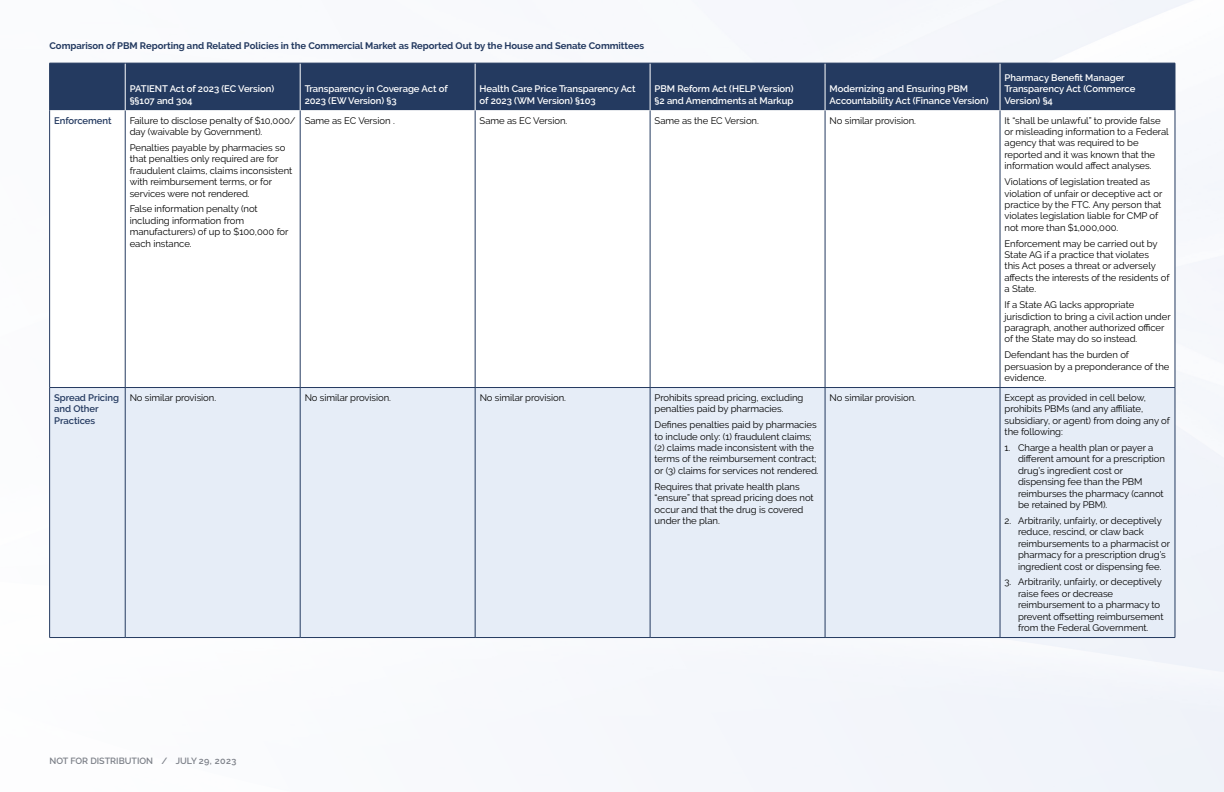
<style>
.page{position:relative;width:1224px;height:792px;background:#fff}
.page>*{position:absolute;margin:0;border:0;box-sizing:border-box;transform-origin:0 0}
.t1{font:9.5px/11.4px "Raleway";letter-spacing:-.005em;color:#000}
.t2{font:600 9.5px/11.4px "Raleway";letter-spacing:-.005em;color:#fff}
.t3{font:700 9.5px "Raleway";letter-spacing:-.005em;color:#243a60}
.t4{font:600 9.5px/11.4px "Raleway";letter-spacing:-.005em;color:#243a60}
.t5{font:600 9px "Raleway";color:#7c8088}
</style>
<div class="page">
<img style="left:49px;top:0;width:1175px;height:792px">
<div style="left:50px;top:64px;width:1125px;height:46px;background:#243a60"></div>
<svg style="left:50px;top:110px;width:1125px;height:277px"></svg>
<div style="left:50px;top:388px;width:1125px;height:249px;background:#e6edf7"></div>
<hr style="left:49px;top:110px;width:1px;height:277px;background:#243a60">
<hr style="left:125px;top:110px;width:1px;height:277px;background:#243a60">
<hr style="left:300px;top:110px;width:1px;height:277px;background:#243a60">
<hr style="left:475px;top:110px;width:1px;height:277px;background:#243a60">
<hr style="left:650px;top:110px;width:1px;height:277px;background:#243a60">
<hr style="left:825px;top:110px;width:1px;height:277px;background:#243a60">
<hr style="left:1000px;top:110px;width:1px;height:277px;background:#243a60">
<hr style="left:1175px;top:110px;width:1px;height:277px;background:#243a60">
<hr style="left:50px;top:387px;width:75px;height:1px;background:#243a60">
<hr style="left:49px;top:388px;width:1px;height:249px;background:#243a60">
<hr style="left:125px;top:387px;width:175px;height:1px;background:#243a60">
<hr style="left:125px;top:388px;width:1px;height:249px;background:#243a60">
<hr style="left:300px;top:387px;width:175px;height:1px;background:#243a60">
<hr style="left:300px;top:388px;width:1px;height:249px;background:#243a60">
<hr style="left:475px;top:387px;width:175px;height:1px;background:#243a60">
<hr style="left:475px;top:388px;width:1px;height:249px;background:#243a60">
<hr style="left:650px;top:387px;width:175px;height:1px;background:#243a60">
<hr style="left:650px;top:388px;width:1px;height:249px;background:#243a60">
<hr style="left:825px;top:387px;width:175px;height:1px;background:#243a60">
<hr style="left:825px;top:388px;width:1px;height:249px;background:#243a60">
<hr style="left:1000px;top:387px;width:175px;height:1px;background:#243a60">
<hr style="left:1000px;top:388px;width:1px;height:249px;background:#243a60">
<hr style="left:1175px;top:388px;width:1px;height:249px;background:#243a60">
<hr style="left:50px;top:637px;width:75px;height:1px;background:#243a60">
<hr style="left:125px;top:637px;width:175px;height:1px;background:#243a60">
<hr style="left:300px;top:637px;width:175px;height:1px;background:#243a60">
<hr style="left:475px;top:637px;width:175px;height:1px;background:#243a60">
<hr style="left:650px;top:637px;width:175px;height:1px;background:#243a60">
<hr style="left:825px;top:637px;width:175px;height:1px;background:#243a60">
<hr style="left:1000px;top:637px;width:175px;height:1px;background:#243a60">
<hr style="left:49px;top:63px;width:1px;height:47px;background:#243a60">
<hr style="left:1175px;top:63px;width:1px;height:47px;background:#243a60">
<hr style="left:125px;top:63px;width:1px;height:47px;background:#fff">
<hr style="left:300px;top:63px;width:1px;height:47px;background:#fff">
<hr style="left:475px;top:63px;width:1px;height:47px;background:#fff">
<hr style="left:650px;top:63px;width:1px;height:47px;background:#fff">
<hr style="left:825px;top:63px;width:1px;height:47px;background:#fff">
<hr style="left:1000px;top:63px;width:1px;height:47px;background:#fff">
<hr style="left:50px;top:63px;width:75px;height:1px;background:#243a60">
<hr style="left:125px;top:63px;width:175px;height:1px;background:#243a60">
<hr style="left:300px;top:63px;width:175px;height:1px;background:#243a60">
<hr style="left:475px;top:63px;width:175px;height:1px;background:#243a60">
<hr style="left:650px;top:63px;width:175px;height:1px;background:#243a60">
<hr style="left:825px;top:63px;width:175px;height:1px;background:#243a60">
<hr style="left:1000px;top:63px;width:175px;height:1px;background:#243a60">
<p class="t3" style="left:50px;top:41px;width:596px">Comparison of PBM Reporting and Related Policies in the Commercial Market as Reported Out by the House and Senate Committees</p>
<p class="t2" style="left:130px;top:83px;width:146px">PATIENT Act of 2023 (EC Version) §§107 and 304</p>
<p class="t2" style="left:305px;top:83px;width:145px">Transparency in Coverage Act of<br>2023 (EW Version) §3</p>
<p class="t2" style="left:480px;top:83px;width:158px">Health Care Price Transparency Act of 2023 (WM Version) §103</p>
<p class="t2" style="left:655px;top:83px;width:141px">PBM Reform Act (HELP Version) §2 and Amendments at Markup</p>
<p class="t2" style="left:830px;top:83px;width:160px">Modernizing and Ensuring PBM<br>Accountability Act (Finance Version)</p>
<p class="t2" style="left:1005px;top:72px;width:132px">Pharmacy Benefit Manager<br>Transparency Act (Commerce<br>Version) §4</p>
<p class="t4" style="left:54px;top:115px;width:59px">Enforcement</p>
<p class="t1" style="left:130px;top:115px;width:167px">Failure to disclose penalty of $10,000/ day (waivable by Government).</p>
<p class="t1" style="left:130px;top:142px;width:164px">Penalties payable by pharmacies so that penalties only required are for fraudulent claims, claims inconsistent with reimbursement terms, or for services were not rendered.</p>
<p class="t1" style="left:130px;top:203px;width:160px">False information penalty (not including information from manufacturers) of up to $100,000 for each instance.</p>
<p class="t1" style="left:305px;top:115px;width:92px">Same as EC Version .</p>
<p class="t1" style="left:480px;top:115px;width:89px">Same as EC Version.</p>
<p class="t1" style="left:655px;top:115px;width:106px">Same as the EC Version.</p>
<p class="t1" style="left:830px;top:115px;width:88px">No similar provision.</p>
<p class="t1" style="left:1005px;top:115px;width:166px">It “shall be unlawful” to provide false or misleading information to a Federal agency that was required to be reported and it was known that the information would affect analyses.</p>
<p class="t1" style="left:1005px;top:176px;width:159px">Violations of legislation treated as violation of unfair or deceptive act or practice by the FTC. Any person that violates legislation liable for CMP of not more than $1,000,000.</p>
<p class="t1" style="left:1005px;top:238px;width:166px">Enforcement may be carried out by<br>State AG if a practice that violates<br>this Act poses a threat or adversely affects the interests of the residents of a State.</p>
<p class="t1" style="left:1005px;top:299px;width:168px">If a State AG lacks appropriate jurisdiction to bring a civil action under paragraph, another authorized officer of the State may do so instead.</p>
<p class="t1" style="left:1005px;top:349px;width:166px">Defendant has the burden of persuasion by a preponderance of the evidence.</p>
<p class="t4" style="left:54px;top:392px;width:66px">Spread Pricing and Other<br>Practices</p>
<p class="t1" style="left:130px;top:392px;width:88px">No similar provision.</p>
<p class="t1" style="left:305px;top:392px;width:88px">No similar provision.</p>
<p class="t1" style="left:480px;top:392px;width:88px">No similar provision.</p>
<p class="t1" style="left:655px;top:392px;width:150px">Prohibits spread pricing, excluding penalties paid by pharmacies.</p>
<p class="t1" style="left:655px;top:419px;width:166px">Defines penalties paid by pharmacies to include only: (1) fraudulent claims; (2) claims made inconsistent with the terms of the reimbursement contract; or (3) claims for services not rendered.</p>
<p class="t1" style="left:655px;top:481px;width:161px">Requires that private health plans “ensure” that spread pricing does not occur and that the drug is covered under the plan.</p>
<p class="t1" style="left:830px;top:392px;width:88px">No similar provision.</p>
<p class="t1" style="left:1005px;top:392px;width:167px">Except as provided in cell below, prohibits PBMs (and any affiliate, subsidiary, or agent) from doing any of the following:</p>
<p class="t1" style="left:1018px;top:442px;width:149px;text-indent:-13px">1. Charge a health plan or payer a different amount for a prescription drug’s ingredient cost or dispensing fee than the PBM reimburses the pharmacy (cannot be retained by PBM).</p>
<p class="t1" style="left:1018px;top:515px;width:154px;text-indent:-13px">2. Arbitrarily, unfairly, or deceptively reduce, rescind, or claw back reimbursements to a pharmacist or pharmacy for a prescription drug’s ingredient cost or dispensing fee.</p>
<p class="t1" style="left:1018px;top:576px;width:147px;text-indent:-13px">3. Arbitrarily, unfairly, or deceptively raise fees or decrease reimbursement to a pharmacy to prevent offsetting reimbursement from the Federal Government.</p>
<p class="t5" style="left:50px;top:756px;width:188px">NOT FOR DISTRIBUTION / JULY 29, 2023</p>
</div>
